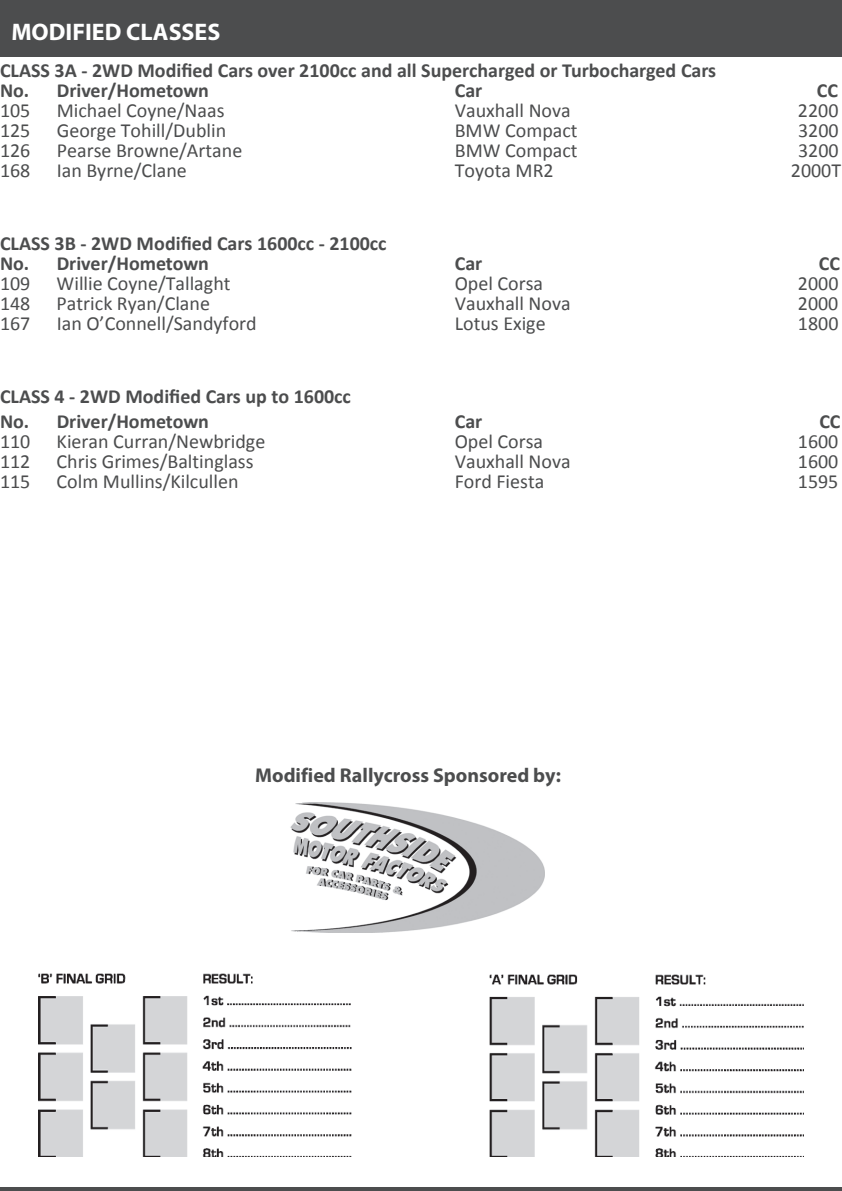
<style>
.page{position:relative;width:842px;height:1191px;background:#fff}
.page>*{position:absolute;margin:0;border:0;box-sizing:border-box;transform-origin:0 0}
.t1{font:700 24px "Myriad Pro";color:#fff}
.t2{font:20px "Calibri";color:#4c4d4e}
.t3{font:700 20px/20px "Calibri";color:#4c4d4e}
.t4{font:700 20px "Myriad Pro";color:#4c4d4e}
</style>
<div class="page">
<div style="left:0;top:0;width:842px;height:57px;background:#4c4d4e"></div>
<hr style="left:0;top:1187px;width:842px;height:4px;background:#4c4d4e">
<img style="left:490px;top:975px;width:313px;height:181px">
<img style="left:39px;top:973px;width:313px;height:183px">
<img style="left:290px;top:802px;width:255px;height:130px">
<p class="t1" style="left:11px;top:22px;width:210px">MODIFIED CLASSES</p>
<p class="t3" style="left:0;top:62px;width:718px">CLASS 3A ‐ 2WD Modified Cars over 2100cc and all Supercharged or Turbocharged Cars<br>No. Driver/Hometown</p>
<p class="t3" style="left:455px;top:82px;width:29px">Car</p>
<p class="t3" style="left:817px;top:82px;width:23px">CC</p>
<p class="t2" style="left:0;top:102px;width:32px">105</p>
<p class="t2" style="left:57px;top:102px;width:169px">Michael Coyne/Naas</p>
<p class="t2" style="left:455px;top:102px;width:117px">Vauxhall Nova</p>
<p class="t2" style="left:798px;top:102px;width:42px">2200</p>
<p class="t2" style="left:0;top:122px;width:32px">125</p>
<p class="t2" style="left:57px;top:122px;width:171px">George Tohill/Dublin</p>
<p class="t2" style="left:455px;top:122px;width:124px">BMW Compact</p>
<p class="t2" style="left:798px;top:122px;width:42px">3200</p>
<p class="t2" style="left:0;top:142px;width:32px">126</p>
<p class="t2" style="left:57px;top:142px;width:187px">Pearse Browne/Artane</p>
<p class="t2" style="left:455px;top:142px;width:124px">BMW Compact</p>
<p class="t2" style="left:798px;top:142px;width:42px">3200</p>
<p class="t2" style="left:0;top:162px;width:32px">168</p>
<p class="t2" style="left:57px;top:162px;width:132px">Ian Byrne/Clane</p>
<p class="t2" style="left:455px;top:162px;width:100px">Toyota MR2</p>
<p class="t2" style="left:791px;top:162px;width:52px">2000T</p>
<p class="t3" style="left:0;top:235px;width:388px">CLASS 3B ‐ 2WD Modified Cars 1600cc ‐ 2100cc<br>No. Driver/Hometown</p>
<p class="t3" style="left:455px;top:255px;width:29px">Car</p>
<p class="t3" style="left:819px;top:255px;width:23px">CC</p>
<p class="t2" style="left:0;top:275px;width:32px">109</p>
<p class="t2" style="left:57px;top:275px;width:175px">Willie Coyne/Tallaght</p>
<p class="t2" style="left:455px;top:275px;width:90px">Opel Corsa</p>
<p class="t2" style="left:798px;top:275px;width:42px">2000</p>
<p class="t2" style="left:0;top:295px;width:32px">148</p>
<p class="t2" style="left:57px;top:295px;width:155px">Patrick Ryan/Clane</p>
<p class="t2" style="left:455px;top:295px;width:117px">Vauxhall Nova</p>
<p class="t2" style="left:798px;top:295px;width:42px">2000</p>
<p class="t2" style="left:0;top:315px;width:32px">167</p>
<p class="t2" style="left:57px;top:315px;width:201px">Ian O’Connell/Sandyford</p>
<p class="t2" style="left:455px;top:315px;width:92px">Lotus Exige</p>
<p class="t2" style="left:798px;top:315px;width:42px">1800</p>
<p class="t3" style="left:0;top:386px;width:352px;line-height:24.4px">CLASS 4 ‐ 2WD Modified Cars up to 1600cc<br>No. Driver/Hometown</p>
<p class="t3" style="left:455px;top:413px;width:29px">Car</p>
<p class="t3" style="left:819px;top:413px;width:23px">CC</p>
<p class="t2" style="left:0;top:433px;width:32px">110</p>
<p class="t2" style="left:57px;top:433px;width:210px">Kieran Curran/Newbridge</p>
<p class="t2" style="left:455px;top:433px;width:90px">Opel Corsa</p>
<p class="t2" style="left:798px;top:433px;width:42px">1600</p>
<p class="t2" style="left:0;top:453px;width:32px">112</p>
<p class="t2" style="left:57px;top:453px;width:199px">Chris Grimes/Baltinglass</p>
<p class="t2" style="left:455px;top:453px;width:117px">Vauxhall Nova</p>
<p class="t2" style="left:798px;top:453px;width:42px">1600</p>
<p class="t2" style="left:0;top:473px;width:32px">115</p>
<p class="t2" style="left:57px;top:473px;width:183px">Colm Mullins/Kilcullen</p>
<p class="t2" style="left:455px;top:473px;width:91px">Ford Fiesta</p>
<p class="t2" style="left:798px;top:473px;width:42px">1595</p>
<p class="t4" style="left:255px;top:767px;width:307px">Modified Rallycross Sponsored by:</p>
</div>
